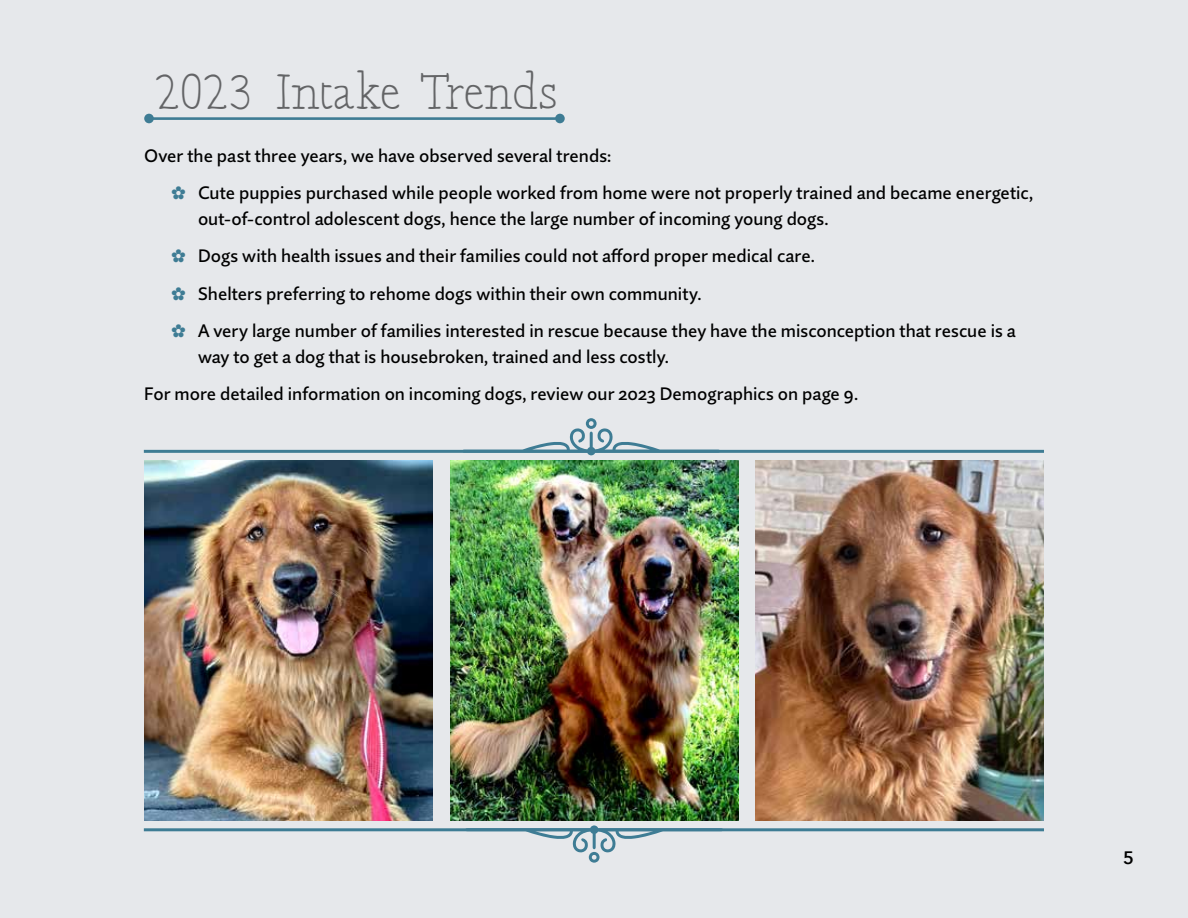
<style>
.page{position:relative;width:1188px;height:918px;background:#e6e8eb}
.page>*{position:absolute;margin:0;border:0;box-sizing:border-box;transform-origin:0 0}
.t1{font:46.5px "Robinson";letter-spacing:-.02em;color:#636466}
.t2{font:500 18px/37.5px "Quire Sans Pro";color:#000}
.t3{font:600 18px "Avenir Next";color:#000}
.s1{color:#3e7c94}
</style>
<div class="page">
<hr style="left:149px;top:117px;width:411px;height:3px;background:#3e7c94">
<div style="left:144px;top:114px;width:10px;height:9px;background:#3e7c94;border-radius:50%"></div>
<div style="left:555px;top:114px;width:10px;height:9px;background:#3e7c94;border-radius:50%"></div>
<svg style="left:462px;top:418px;width:259px;height:37px"></svg>
<hr style="left:144px;top:450px;width:900px;height:3px;background:#3e7c94">
<svg style="left:464px;top:825px;width:260px;height:38px"></svg>
<hr style="left:144px;top:828px;width:900px;height:3px;background:#3e7c94">
<img style="left:144px;top:461px;width:288px;height:360px">
<img style="left:756px;top:461px;width:288px;height:360px">
<img style="left:450px;top:461px;width:288px;height:360px">
<h1 class="t1" style="left:153px;top:65px;width:405px">2023 Intake Trends</h1>
<p class="t2" style="left:171px;top:136px;width:864px;text-indent:-27px">Over the past three years, we have observed several trends:<br><span class="s1">✿</span> Cute puppies purchased while people worked from home were not properly trained and became energetic,</p>
<p class="t2" style="left:171px;top:199px;width:846px;text-indent:27px">out-of-control adolescent dogs, hence the large number of incoming young dogs.<br><span class="s1">✿</span> Dogs with health issues and their families could not afford proper medical care.<br><span class="s1">✿</span> Shelters preferring to rehome dogs within their own community.<br><span class="s1">✿</span> A very large number of families interested in rescue because they have the misconception that rescue is a</p>
<p class="t2" style="left:144px;top:337px;width:716px;text-indent:54px">way to get a dog that is housebroken, trained and less costly.<br>For more detailed information on incoming dogs, review our 2023 Demographics on page 9.</p>
<p class="t3" style="left:1123px;top:842px;width:12px">5</p>
</div>
